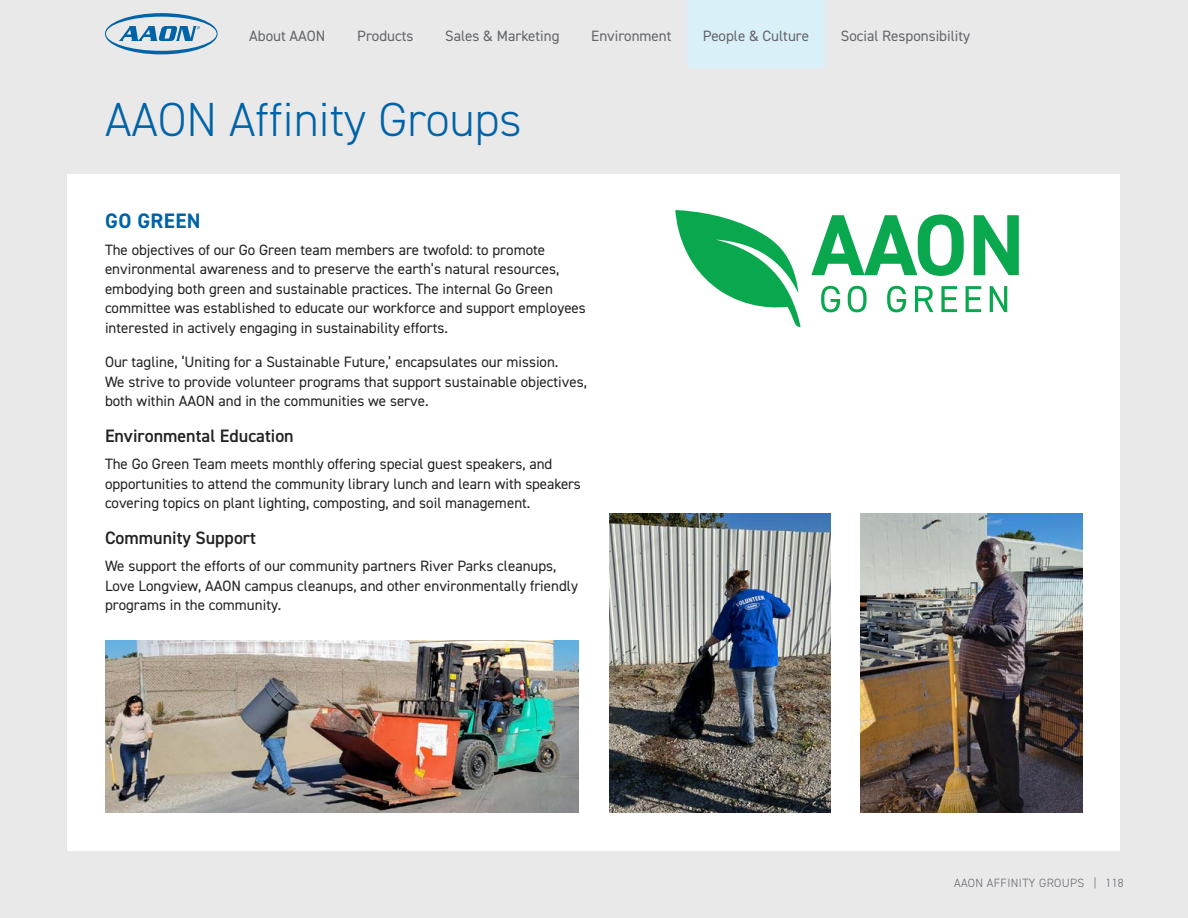
<style>
.page{position:relative;width:1188px;height:918px;background:#e9e9ea}
.page>*{position:absolute;margin:0;border:0;box-sizing:border-box;transform-origin:0 0}
.t1{font:700 86.85px "DIN2014";color:#09a84e}
.Page_Header_-_30{font:300 48px "DIN2014";color:#0063a7}
.Subhead_-_14{font:700 21px "DIN2014";letter-spacing:.02em;color:#0063a7}
.Subhead_-_12{font:600 18px "DIN2014";color:#222}
.Body_Copy_-_10{font:15px/19.5px "DIN2014";color:#222}
.t2{font:15px "DIN2014";color:#63656a}
.t3{font:300 12px "DIN2014";letter-spacing:.03em;color:#63656a}
</style>
<div class="page">
<div style="left:68px;top:174px;width:1052px;height:676px;background:#fff"></div>
<div style="left:687px;top:0;width:138px;height:68px;background:#daf0f9"></div>
<svg style="left:105px;top:13px;width:113px;height:41px"></svg>
<svg style="left:675px;top:210px;width:126px;height:117px"></svg>
<svg style="left:821px;top:286px;width:19px;height:26px"></svg>
<svg style="left:848px;top:286px;width:19px;height:26px"></svg>
<svg style="left:887px;top:286px;width:19px;height:26px"></svg>
<svg style="left:915px;top:286px;width:18px;height:26px"></svg>
<svg style="left:941px;top:286px;width:16px;height:26px"></svg>
<svg style="left:966px;top:286px;width:15px;height:26px"></svg>
<svg style="left:990px;top:286px;width:17px;height:26px"></svg>
<img style="left:860px;top:513px;width:223px;height:300px">
<img style="left:105px;top:640px;width:474px;height:173px">
<img style="left:609px;top:513px;width:221px;height:300px">
<p class="t2" style="left:249px;top:26px;width:78px">About AAON</p>
<p class="t2" style="left:357px;top:26px;width:58px">Products</p>
<p class="t2" style="left:445px;top:26px;width:116px">Sales &amp; Marketing</p>
<p class="t2" style="left:591px;top:26px;width:82px">Environment</p>
<p class="t2" style="left:703px;top:26px;width:108px">People &amp; Culture</p>
<p class="t2" style="left:841px;top:26px;width:131px">Social Responsibility</p>
<p class="Page_Header_-_30" style="left:105px;top:91px;width:418px">AAON Affinity Groups</p>
<p class="Subhead_-_14" style="left:105px;top:207px;width:97px">GO GREEN</p>
<p class="Body_Copy_-_10" style="left:105px;top:240px;width:482px">The objectives of our Go Green team members are twofold: to promote environmental awareness and to preserve the earth’s natural resources, embodying both green and sustainable practices. The internal Go Green committee was established to educate our workforce and support employees interested in actively engaging in sustainability efforts.</p>
<p class="Body_Copy_-_10" style="left:105px;top:352px;width:483px">Our tagline, ‘Uniting for a Sustainable Future,’ encapsulates our mission.<br>We strive to provide volunteer programs that support sustainable objectives, both within AAON and in the communities we serve.</p>
<p class="Subhead_-_12" style="left:105px;top:424px;width:190px">Environmental Education</p>
<p class="Body_Copy_-_10" style="left:105px;top:454px;width:477px">The Go Green Team meets monthly offering special guest speakers, and opportunities to attend the community library lunch and learn with speakers covering topics on plant lighting, composting, and soil management.</p>
<p class="Subhead_-_12" style="left:105px;top:526px;width:153px">Community Support</p>
<p class="Body_Copy_-_10" style="left:105px;top:556px;width:474px">We support the efforts of our community partners River Parks cleanups,<br>Love Longview, AAON campus cleanups, and other environmentally friendly programs in the community.</p>
<p class="t1" style="left:812px;top:187px;width:215px">AAON</p>
<p class="t3" style="left:954px;top:875px;width:171px">AAON AFFINITY GROUPS | 118</p>
</div>
